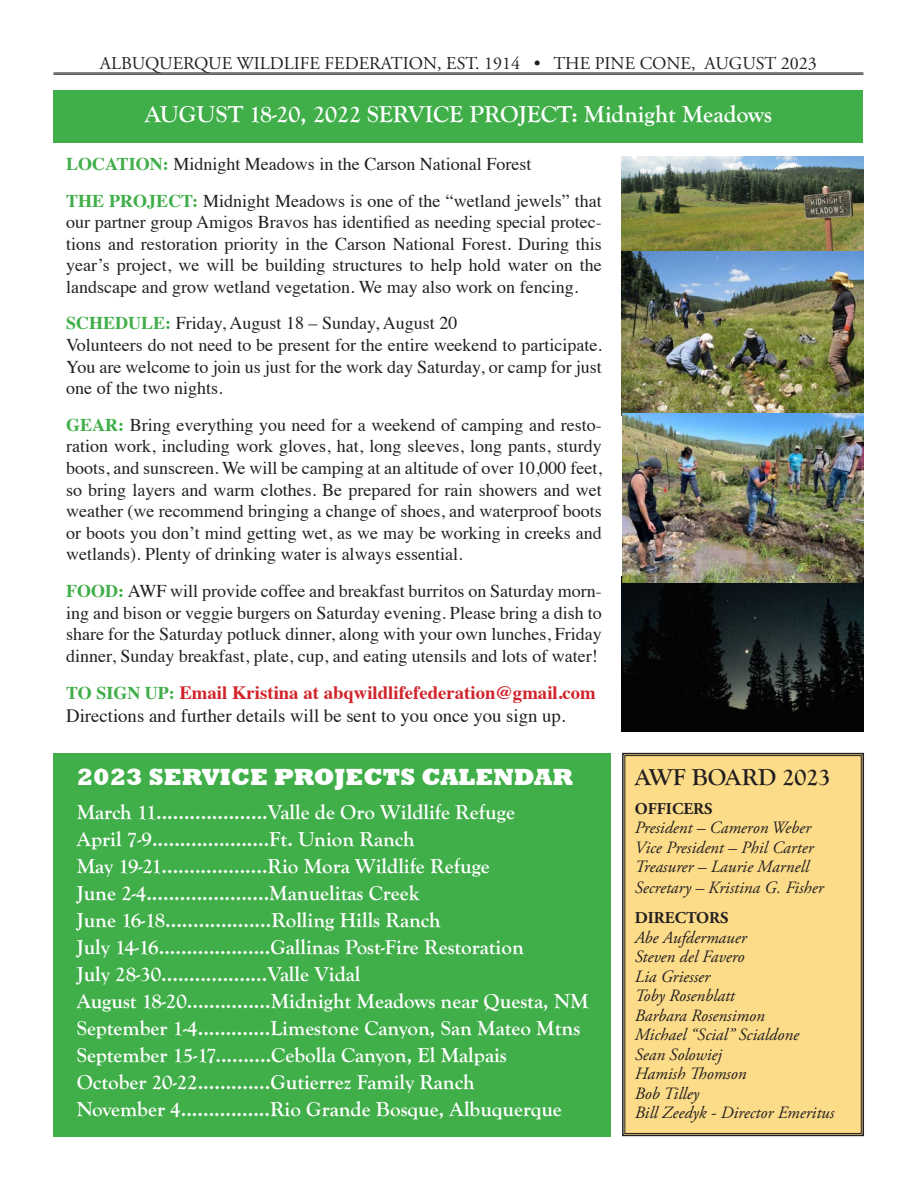
<style>
.page{position:relative;width:918px;height:1188px;background:#fff}
.page>*{position:absolute;margin:0;border:0;box-sizing:border-box;transform-origin:0 0}
.t1{font:700 24px "Goudy Old Style T";color:#fff}
.t2{font:800 24px "Rockwell";color:#fff}
.t3{font:700 24px "Goudy Old Style T";color:#231f20}
.t4{font:700 21px "Goudy Old Style T";color:#fff}
.t5{font:18.75px "Times";color:#231f20}
.t6{font:700 18.75px "Times";color:#d1232a}
.t7{font:18px/21.6px "Times";color:#231f20;text-align:justify}
.t8{font:18px "Adobe Garamond Pro";color:#231f20}
.t9{font:italic 17.25px "Adobe Garamond Pro";color:#231f20}
.t10{font:700 16.5px "Adobe Garamond Pro";color:#231f20}
.s1{font-weight:700;color:#40ae49}
.s2{font-size:18px;color:#40ae49}
</style>
<div class="page">
<div style="left:53px;top:753px;width:558px;height:383px;background:#40ae49"></div>
<div style="left:622px;top:752px;width:242px;height:385px;background:#fcdc89"></div>
<div style="left:625px;top:755px;width:237px;height:379px;border:1px solid #231f20"></div>
<hr style="left:53px;top:73px;width:810px;height:1px;background:#231f20">
<hr style="left:53px;top:74px;width:810px;height:1px;background:#231f20">
<div style="left:53px;top:90px;width:810px;height:52px;background:#40ae49"></div>
<img style="left:622px;top:156px;width:242px;height:426px">
<img style="left:621px;top:577px;width:242px;height:155px">
<p class="t8" style="left:100px;top:52px;width:719px">ALBUQUERQUE WILDLIFE FEDERATION, EST. 1914 • THE PINE CONE, AUGUST 2023</p>
<p class="t1" style="left:145px;top:101px;width:629px">AUGUST 18-20, 2022 SERVICE PROJECT: Midnight Meadows</p>
<p class="t7" style="left:66px;top:152px;width:467px"><span class="s1">LOCATION:</span> Midnight Meadows in the Carson National Forest</p>
<p class="t7" style="left:66px;top:188px;width:537px"><span class="s1">THE PROJECT:</span> Midnight Meadows is one of the “wetland jewels” that our partner group Amigos Bravos has identified as needing special protec&shy;tions and restoration priority in the Carson National Forest. During this year’s project, we will be building structures to help hold water on the landscape and grow wetland vegetation. We may also work on fencing.</p>
<p class="t7" style="left:66px;top:311px;width:393px"><span class="s1">SCHEDULE:</span> Friday, August 18 – Sunday, August 20</p>
<p class="t7" style="left:66px;top:333px;width:537px">Volunteers do not need to be present for the entire weekend to participate.<br>You are welcome to join us just for the work day Saturday, or camp for just one of the two nights.</p>
<p class="t7" style="left:66px;top:413px;width:537px"><span class="s1">GEAR:</span> Bring everything you need for a weekend of camping and resto&shy;ration work, including work gloves, hat, long sleeves, long pants, sturdy boots, and sunscreen. We will be camping at an altitude of over 10,000 feet, so bring layers and warm clothes. Be prepared for rain showers and wet weather (we recommend bringing a change of shoes, and waterproof boots or boots you don’t mind getting wet, as we may be working in creeks and wetlands). Plenty of drinking water is always essential.</p>
<p class="t7" style="left:66px;top:579px;width:537px"><span class="s1">FOOD:</span> AWF will provide coffee and breakfast burritos on Saturday morn&shy;ing and bison or veggie burgers on Saturday evening. Please bring a dish to share for the Saturday potluck dinner, along with your own lunches, Friday dinner, Sunday breakfast, plate, cup, and eating utensils and lots of water!</p>
<p class="t6" style="left:66px;top:675px;width:531px"><span class="s2">TO SIGN UP:</span> Email Kristina at abqwildlifefederation@gmail.com</p>
<p class="t5" style="left:66px;top:698px;width:501px">Directions and further details will be sent to you once you sign up.</p>
<p class="t2" style="left:77px;top:763px;width:498px">2023 SERVICE PROJECTS CALENDAR</p>
<p class="t4" style="left:77px;top:800px;width:440px">March 11....................Valle de Oro Wildlife Refuge</p>
<p class="t4" style="left:77px;top:827px;width:340px">April 7-9.....................Ft. Union Ranch</p>
<p class="t4" style="left:77px;top:854px;width:415px">May 19-21...................Rio Mora Wildlife Refuge</p>
<p class="t4" style="left:77px;top:881px;width:344px">June 2-4......................Manuelitas Creek</p>
<p class="t4" style="left:77px;top:908px;width:366px">June 16-18...................Rolling Hills Ranch</p>
<p class="t4" style="left:77px;top:935px;width:449px">July 14-16....................Gallinas Post-Fire Restoration</p>
<p class="t4" style="left:77px;top:962px;width:285px">July 28-30...................Valle Vidal</p>
<p class="t4" style="left:77px;top:989px;width:513px">August 18-20...............Midnight Meadows near Questa, NM</p>
<p class="t4" style="left:77px;top:1016px;width:505px">September 1-4.............Limestone Canyon, San Mateo Mtns</p>
<p class="t4" style="left:77px;top:1043px;width:432px">September 15-17..........Cebolla Canyon, El Malpais</p>
<p class="t4" style="left:77px;top:1070px;width:399px">October 20-22.............Gutierrez Family Ranch</p>
<p class="t4" style="left:77px;top:1097px;width:487px">November 4................Rio Grande Bosque, Albuquerque</p>
<p class="t3" style="left:635px;top:764px;width:197px">AWF BOARD 2023</p>
<p class="t10" style="left:635px;top:799px;width:79px">OFFICERS</p>
<p class="t9" style="left:635px;top:818px;width:178px">President – Cameron Weber</p>
<p class="t9" style="left:635px;top:837px;width:180px">Vice President – Phil Carter</p>
<p class="t9" style="left:635px;top:857px;width:176px">Treasurer – Laurie Marnell</p>
<p class="t9" style="left:635px;top:877px;width:190px">Secretary – Kristina G. Fisher</p>
<p class="t10" style="left:635px;top:909px;width:95px">DIRECTORS</p>
<p class="t9" style="left:635px;top:927px;width:113px">Abe Aufdermauer</p>
<p class="t9" style="left:635px;top:947px;width:111px">Steven del Favero</p>
<p class="t9" style="left:635px;top:966px;width:77px">Lia Griesser</p>
<p class="t9" style="left:635px;top:986px;width:102px">Toby Rosenblatt</p>
<p class="t9" style="left:635px;top:1005px;width:131px">Barbara Rosensimon</p>
<p class="t9" style="left:635px;top:1025px;width:166px">Michael “Scial” Scialdone</p>
<p class="t9" style="left:635px;top:1044px;width:89px">Sean Solowiej</p>
<p class="t9" style="left:635px;top:1064px;width:113px">Hamish Thomson</p>
<p class="t9" style="left:635px;top:1083px;width:66px">Bob Tilley</p>
<p class="t9" style="left:635px;top:1103px;width:201px">Bill Zeedyk - Director Emeritus</p>
</div>
